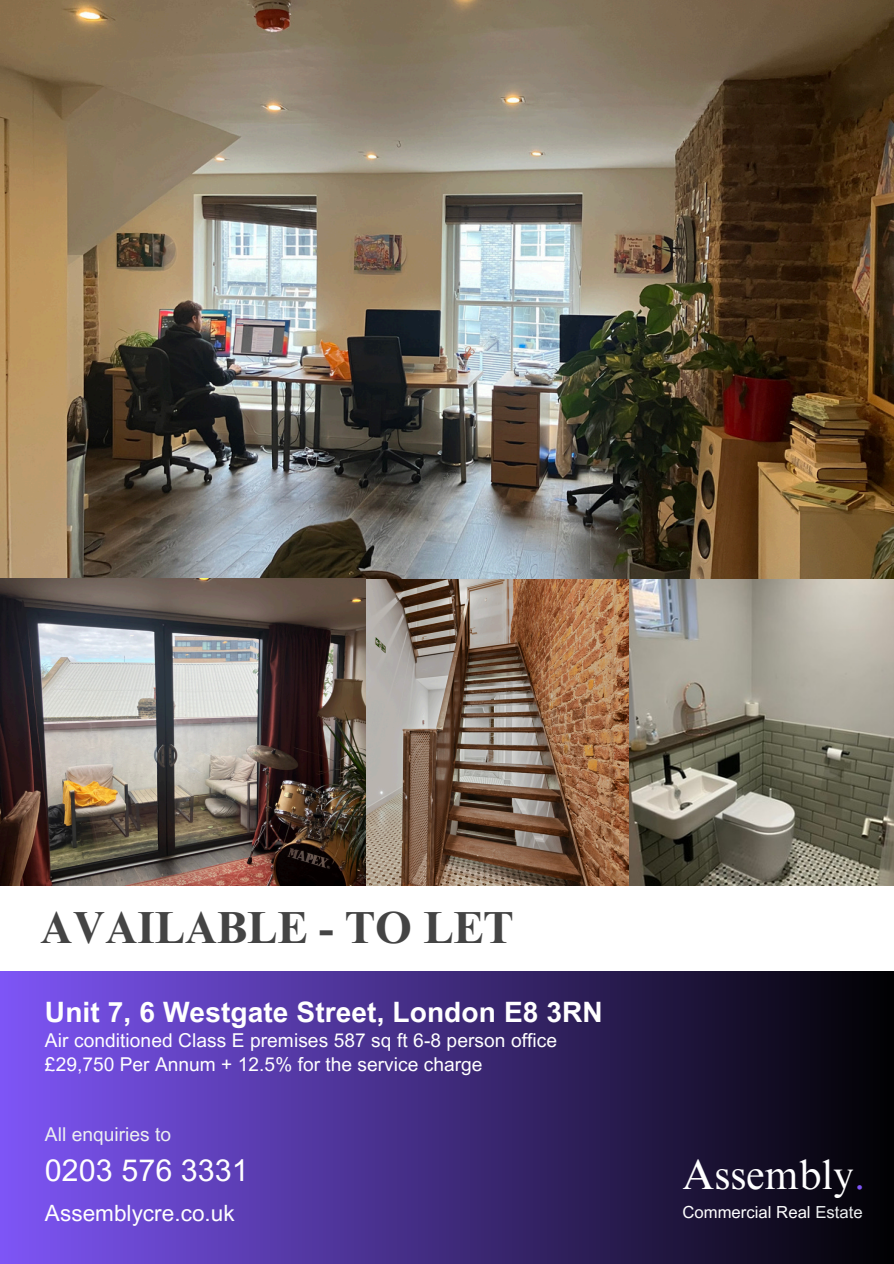
<style>
.page{position:relative;width:894px;height:1264px;background:#fff}
.page>*{position:absolute;margin:0;border:0;box-sizing:border-box;transform-origin:0 0}
.t1{font:700 45px "Times NRMT Pro";color:#444}
.t2{font:41.25px "Times NRMT Pro";letter-spacing:.005em;color:#fff}
.t3{font:30.3px "Arial MT Pro";letter-spacing:.005em;color:#fff}
.t4{font:700 28.05px "Arial MT Pro";letter-spacing:.005em;color:#fff}
.t5{font:22.5px "Arial MT Pro";letter-spacing:.005em;color:#fff}
.t6{font:19.05px/23.7px "Arial MT Pro";letter-spacing:.005em;color:#fff}
.t7{font:19.05px "Arial MT Pro";letter-spacing:.005em;color:#edf0f1}
.t8{font:16.65px "Arial MT Pro";color:#fff}
.s1{color:#7e55f6}
.s2{color:#edf0f1}
</style>
<div class="page">
<div style="left:0;top:971px;width:892px;height:292px;background:linear-gradient(to right,#7e55f7,#010102)"></div>
<img style="left:0;top:0;width:893px;height:885px">
<h1 class="t1" style="left:40px;top:910px;width:474px">AVAILABLE - TO LET</h1>
<h2 class="t4" style="left:45px;top:1001px;width:559px">Unit 7, 6 Westgate Street, London E8 3RN</h2>
<h5 class="t6" style="left:45px;top:1031px;width:513px">Air conditioned Class E premises 587 sq ft 6-8 person office £29,750 Per Annum + 12.5% for the service charge</h5>
<h5 class="t7" style="left:45px;top:1126px;width:128px">All enquiries to</h5>
<h3 class="t3" style="left:45px;top:1159px;width:205px">0203 576 3331</h3>
<h4 class="t5" style="left:45px;top:1204px;width:191px">Assemblycre.co.uk</h4>
<p class="t2" style="left:682px;top:1158px;width:184px">Assembly<span class="s1">.</span></p>
<p class="t8" style="left:682px;top:1205px;width:182px">Commercial Real <span class="s2">Estate</span></p>
</div>
